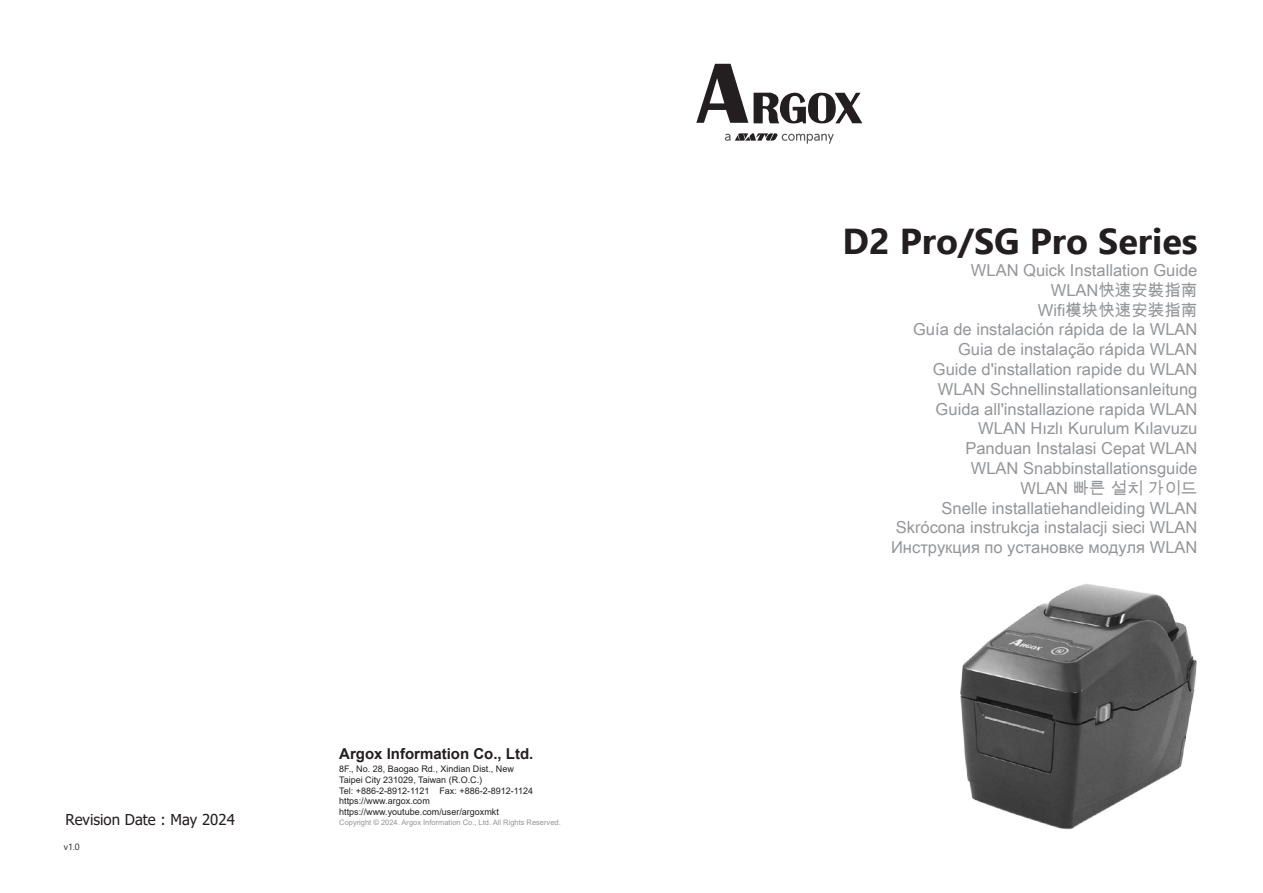
<style>
.page{position:relative;width:1263px;height:893px;background:#fff}
.page>*{position:absolute;margin:0;border:0;box-sizing:border-box;transform-origin:0 0}
.t1{font:700 36px "Ebrima";color:#231f20}
.t2{font:16.5px/19.8px "Arial Unicode MS";color:#939598;text-align:right}
.t3{font:700 15px "Arial";color:#231f20}
.t4{font:15px "Tahoma";color:#231f20}
.t5{font:9px/10.8px "Arial";color:#231f20}
.t6{font:9px "Ebrima";color:#231f20}
.t7{font:7.5px "Arial";color:#939598}
</style>
<div class="page">
<svg style="left:696px;top:64px;width:166px;height:60px"></svg>
<svg style="left:725px;top:133px;width:109px;height:11px"></svg>
<img style="left:960px;top:584px;width:237px;height:246px">
<p class="t4" style="left:65px;top:810px;width:171px">Revision Date : May 2024</p>
<p class="t6" style="left:64px;top:840px;width:17px">v1.0</p>
<p class="t3" style="left:339px;top:743px;width:196px">Argox Information Co., Ltd.</p>
<p class="t5" style="left:339px;top:763px;width:195px">8F., No. 28, Baogao Rd., Xindian Dist., New Taipei City 231029, Taiwan (R.O.C.)<br>Tel: +886-2-8912-1121 Fax: +886-2-8912-1124 https://www.argox.com https://www.youtube.com/user/argoxmkt</p>
<p class="t7" style="left:339px;top:817px;width:223px">Copyright © 2024. Argox Information Co., Ltd. All Rights Reserved.</p>
<h1 class="t1" style="left:842px;top:213px;width:357px">D2 Pro/SG Pro Series</h1>
<p class="t2" style="left:891px;top:260px;width:308px">WLAN Quick Installation Guide<br>WLAN快速安裝指南<br>Wifi模块快速安装指南<br>Guía de instalación rápida de la WLAN<br>Guia de instalação rápida WLAN<br>Guide d'installation rapide du WLAN<br>WLAN Schnellinstallationsanleitung<br>Guida all'installazione rapida WLAN<br>WLAN Hızlı Kurulum Kılavuzu<br>Panduan Instalasi Cepat WLAN<br>WLAN Snabbinstallationsguide<br>WLAN 빠른 설치 가이드<br>Snelle installatiehandleiding WLAN<br>Skrócona instrukcja instalacji sieci WLAN<br>Инструкция по установке модуля WLAN</p>
</div>
